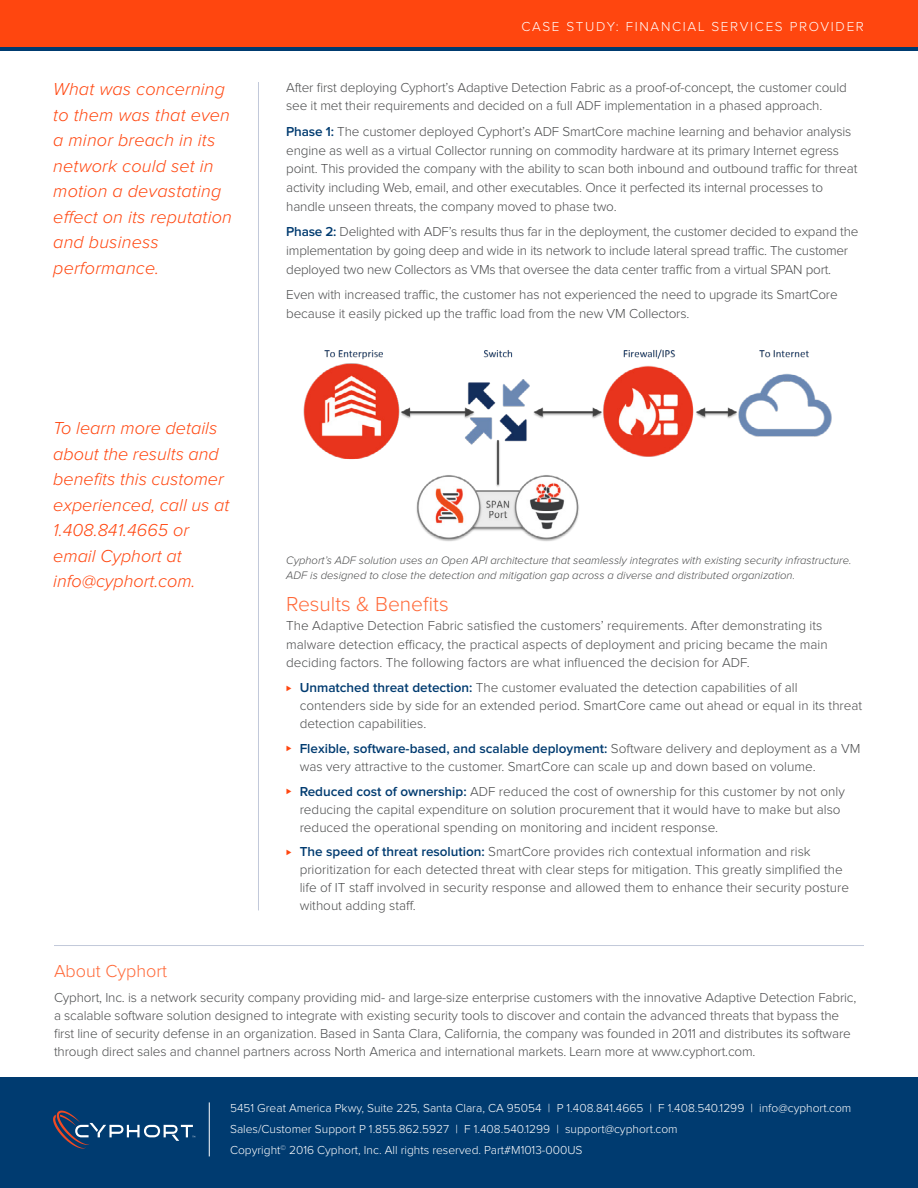
<style>
.page{position:relative;width:918px;height:1188px;background:#fff}
.page>*{position:absolute;margin:0;border:0;box-sizing:border-box;transform-origin:0 0}
.t1{font:300 21px "Proxima Nova";color:#ff6939}
.t2{font:italic 300 18px/25.5px "Proxima Nova";letter-spacing:.01em;color:#ff460f}
.t3{font:300 18px "Proxima Nova";color:#ff6939}
.t4{font:300 13.5px/18px "Proxima Nova";letter-spacing:-.01em;color:#4b4c4d}
.t5{font:300 13.5px "Proxima Nova";letter-spacing:.125em;color:#fff}
.t6{font:300 12px/21.1px "Proxima Nova";color:#fff}
.t7{font:italic 300 11.25px/15px "Proxima Nova";color:#4b4c4d}
.s1{font-weight:600;color:#003b70}
.s2{font-size:9px;color:#ff460f}
</style>
<div class="page">
<svg style="left:0;top:46px;width:918px;height:4px;background:#3f3d57"></svg>
<div style="left:0;top:1078px;width:918px;height:110px;background:#003b70"></div>
<svg style="left:53px;top:1111px;width:142px;height:37px"></svg>
<hr style="left:209px;top:1102px;width:1px;height:54px;background:#fff">
<div style="left:0;top:0;width:918px;height:46px;background:#ff460f"></div>
<hr style="left:54px;top:945px;width:810px;height:1px;background:#c2c9da">
<img style="left:303px;top:349px;width:529px;height:192px">
<hr style="left:258px;top:82px;width:1px;height:828px;background:#c2c9da">
<h2 class="t2" style="left:53px;top:77px;width:180px">What was concerning to them was that even a minor breach in its network could set in motion a devastating effect on its reputation and business performance.</h2>
<h2 class="t2" style="left:53px;top:416px;width:178px">To learn more details about the results and benefits this customer experienced, call us at<br>1.408.841.4665 or email Cyphort at info@cyphort.com.</h2>
<p class="t5" style="left:522px;top:20px;width:344px">CASE STUDY: FINANCIAL SERVICES PROVIDER</p>
<p class="t4" style="left:286px;top:78px;width:562px;line-height:18.8px">After first deploying Cyphort’s Adaptive Detection Fabric as a proof-of-concept, the customer could see it met their requirements and decided on a full ADF implementation in a phased approach.</p>
<p class="t4" style="left:286px;top:123px;width:573px;line-height:18.8px"><span class="s1">Phase 1:</span> The customer deployed Cyphort’s ADF SmartCore machine learning and behavior analysis engine as well as a virtual Collector running on commodity hardware at its primary Internet egress point. This provided the company with the ability to scan both inbound and outbound traffic for threat activity including Web, email, and other executables. Once it perfected its internal processes to handle unseen threats, the company moved to phase two.</p>
<p class="t4" style="left:286px;top:223px;width:574px;line-height:18.8px"><span class="s1">Phase 2:</span> Delighted with ADF’s results thus far in the deployment, the customer decided to expand the implementation by going deep and wide in its network to include lateral spread traffic. The customer deployed two new Collectors as VMs that oversee the data center traffic from a virtual SPAN port.</p>
<p class="t4" style="left:286px;top:286px;width:553px;line-height:18.8px">Even with increased traffic, the customer has not experienced the need to upgrade its SmartCore because it easily picked up the traffic load from the new VM Collectors.</p>
<p class="t7" style="left:286px;top:553px;width:567px">Cyphort’s ADF solution uses an Open API architecture that seamlessly integrates with existing security infrastructure.<br>ADF is designed to close the detection and mitigation gap across a diverse and distributed organization.</p>
<h1 class="t1" style="left:286px;top:594px;width:164px">Results &amp; Benefits</h1>
<p class="t4" style="left:286px;top:617px;width:543px;line-height:18.8px">The Adaptive Detection Fabric satisfied the customers’ requirements. After demonstrating its malware detection efficacy, the practical aspects of deployment and pricing became the main deciding factors. The following factors are what influenced the decision for ADF.</p>
<p class="t4" style="left:300px;top:679px;width:564px;text-indent:-14px"><span class="s2">⊲</span> <span class="s1">Unmatched threat detection:</span> The customer evaluated the detection capabilities of all contenders side by side for an extended period. SmartCore came out ahead or equal in its threat detection capabilities.</p>
<p class="t4" style="left:300px;top:740px;width:562px;text-indent:-14px"><span class="s2">⊲</span> <span class="s1">Flexible, software-based, and scalable deployment:</span> Software delivery and deployment as a VM was very attractive to the customer. SmartCore can scale up and down based on volume.</p>
<p class="t4" style="left:300px;top:783px;width:547px;text-indent:-14px"><span class="s2">⊲</span> <span class="s1">Reduced cost of ownership:</span> ADF reduced the cost of ownership for this customer by not only reducing the capital expenditure on solution procurement that it would have to make but also reduced the operational spending on monitoring and incident response.</p>
<p class="t4" style="left:300px;top:843px;width:551px;text-indent:-14px"><span class="s2">⊲</span> <span class="s1">The speed of threat resolution:</span> SmartCore provides rich contextual information and risk prioritization for each detected threat with clear steps for mitigation. This greatly simplified the life of IT staff involved in security response and allowed them to enhance their security posture without adding staff.</p>
<h2 class="t3" style="left:54px;top:963px;width:115px">About Cyphort</h2>
<p class="t4" style="left:54px;top:989px;width:804px">Cyphort, Inc. is a network security company providing mid- and large-size enterprise customers with the innovative Adaptive Detection Fabric, a scalable software solution designed to integrate with existing security tools to discover and contain the advanced threats that bypass the first line of security defense in an organization. Based in Santa Clara, California, the company was founded in 2011 and distributes its software through direct sales and channel partners across North America and international markets. Learn more at www.cyphort.com.</p>
<p class="t6" style="left:230px;top:1098px;width:623px">5451 Great America Pkwy, Suite 225, Santa Clara, CA 95054 | P 1.408.841.4665 | F 1.408.540.1299 | info@cyphort.com<br>Sales/Customer Support P 1.855.862.5927 | F 1.408.540.1299 | support@cyphort.com<br>Copyright<sup>©</sup> 2016 Cyphort, Inc. All rights reserved. Part#M1013-000US</p>
</div>
